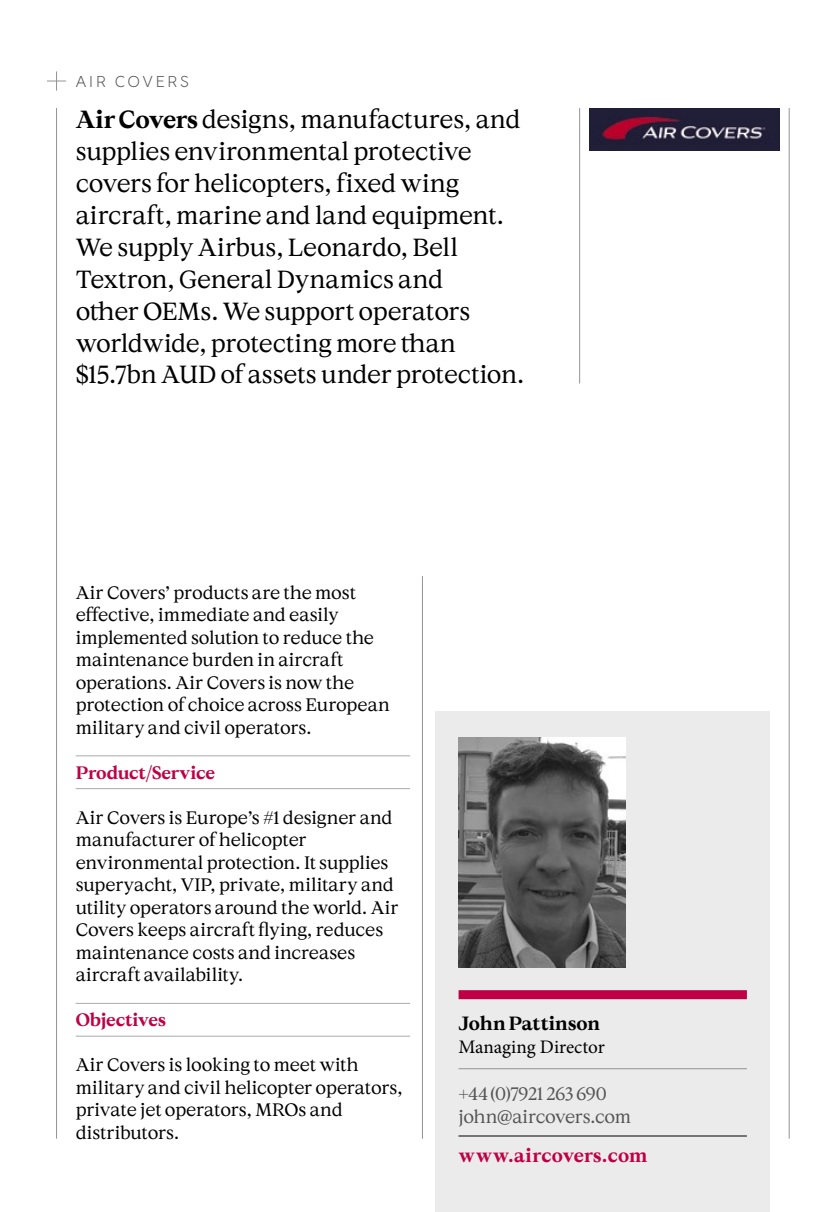
<style>
.page{position:relative;width:830px;height:1212px;background:#fff}
.page>*{position:absolute;margin:0;border:0;box-sizing:border-box;transform-origin:0 0}
.StandFirst_Serif_16{font:24.75px/31.9px "Cymru Serif";letter-spacing:-.015em;color:#000}
.URL{font:700 19.12px "Cymru Serif";letter-spacing:.015em;color:#c00045}
._03_Name_Line{font:19.12px "Minion Pro";letter-spacing:-.005em;color:#000}
.StandFirst_Serif_16-2{font:700 19.12px "Cymru Serif";letter-spacing:-.005em;color:#000}
._02_Body{font:18px/22.5px "Wales Serif";letter-spacing:-.01em;color:#000}
._02_Body-2{font:18px/22.9px "Wales Serif";letter-spacing:-.025em;color:#555}
._01_Red_Title_Line{font:700 18px "Cymru Serif";letter-spacing:-.01em;color:#c00045}
.t1{font:300 15.75px "Wales Sans Headline";letter-spacing:.215em;color:#555}
.s1{font-weight:700}
.s2{font-family:"Wales Serif"}
</style>
<div class="page">
<hr style="left:788px;top:108px;width:1px;height:1031px;background:#939393">
<hr style="left:56px;top:108px;width:1px;height:1031px;background:#939393">
<svg style="left:47px;top:71px;width:19px;height:20px"></svg>
<hr style="left:76px;top:755px;width:334px;height:1px;background:#aaa">
<hr style="left:76px;top:788px;width:334px;height:1px;background:#aaa">
<hr style="left:76px;top:1003px;width:334px;height:1px;background:#aaa">
<hr style="left:76px;top:1036px;width:334px;height:1px;background:#aaa">
<hr style="left:422px;top:576px;width:1px;height:563px;background:#939393">
<div style="left:435px;top:711px;width:334px;height:501px;background:#ebebeb"></div>
<div style="left:458px;top:990px;width:288px;height:9px;background:#c00045"></div>
<img style="left:458px;top:738px;width:167px;height:229px">
<hr style="left:458px;top:1068px;width:288px;height:1px;background:#939393">
<hr style="left:458px;top:1135px;width:288px;height:1px;background:#000">
<hr style="left:579px;top:108px;width:1px;height:275px;background:#939393">
<img style="left:589px;top:108px;width:189px;height:43px">
<p class="t1" style="left:76px;top:71px;width:114px">AIR COVERS</p>
<p class="StandFirst_Serif_16" style="left:76px;top:103px;width:450px"><span class="s1">Air Covers</span> designs, manufactures, and supplies environmental protective covers for helicopters, fixed wing aircraft, marine and land equipment.<br>We supply Airbus, Leonardo, Bell Textron, General Dynamics and<br>other OEMs. We support operators worldwide, protecting more than $15.7bn AUD of assets under protection.</p>
<p class="_02_Body" style="left:76px;top:581px;width:316px">Air Covers’ products are the most effective, immediate and easily implemented solution to reduce the maintenance burden in aircraft operations. Air Covers is now the protection of choice across European military and civil operators.</p>
<p class="_01_Red_Title_Line" style="left:76px;top:761px;width:141px">Pro<span class="s2">d</span>uct/Service</p>
<p class="_02_Body" style="left:76px;top:806px;width:324px">Air Covers is Europe’s #1 designer and manufacturer of helicopter environmental protection. It supplies superyacht, VIP, private, military and utility operators around the world. Air Covers keeps aircraft flying, reduces maintenance costs and increases aircraft availability.</p>
<p class="_01_Red_Title_Line" style="left:76px;top:1009px;width:92px">Objectives</p>
<p class="_02_Body" style="left:76px;top:1053px;width:328px">Air Covers is looking to meet with military and civil helicopter operators, private jet operators, MROs and distributors.</p>
<p class="StandFirst_Serif_16-2" style="left:458px;top:1011px;width:143px">John Pattinson</p>
<p class="_03_Name_Line" style="left:458px;top:1034px;width:148px">Managing Director</p>
<p class="_02_Body-2" style="left:458px;top:1082px;width:174px">+44 (0)7921 263 690 john@aircovers.com</p>
<p class="URL" style="left:458px;top:1143px;width:190px">www.aircovers.com</p>
</div>
